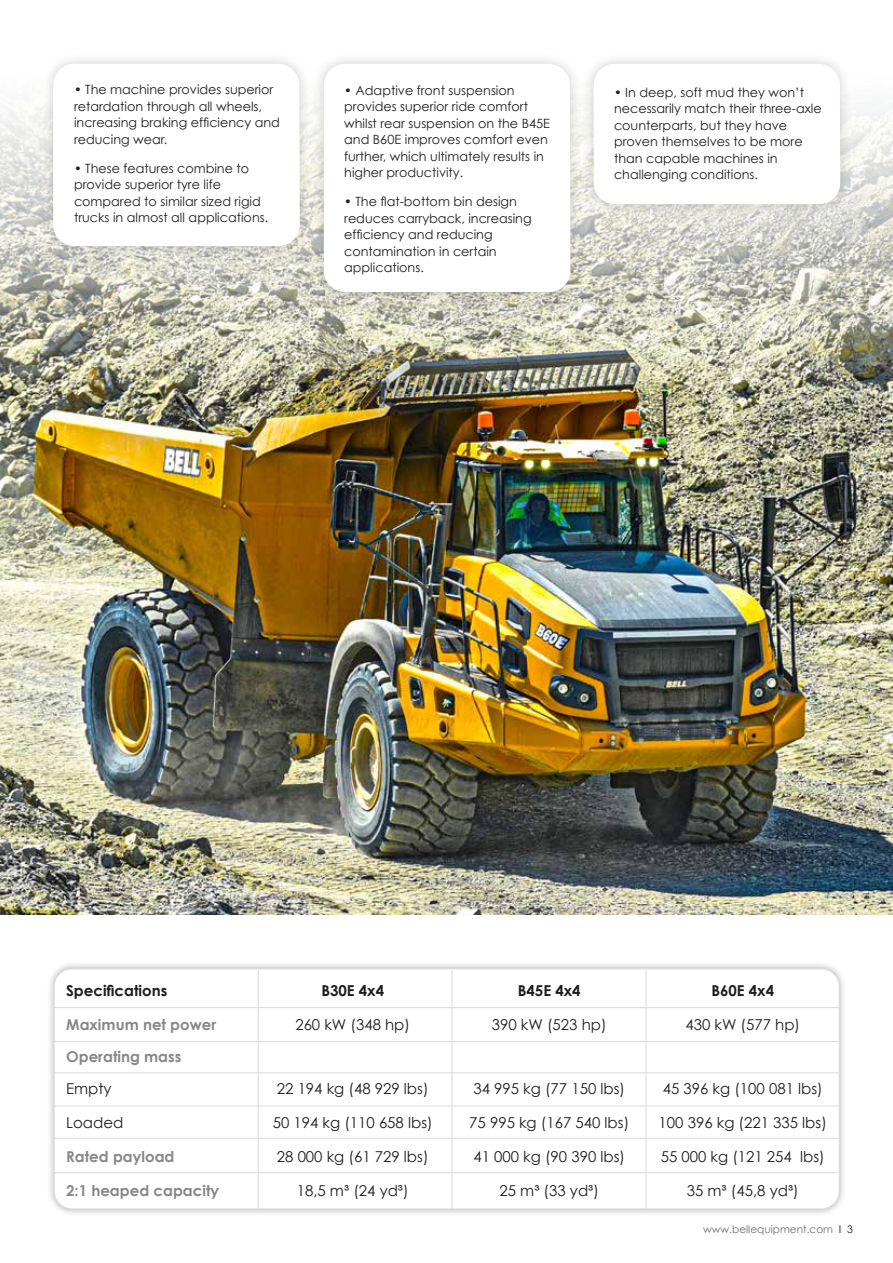
<style>
.page{position:relative;width:893px;height:1263px;background:#fff}
.page>*{position:absolute;margin:0;border:0;box-sizing:border-box;transform-origin:0 0}
.t1{font:15px "Century Gothic";color:#1d1d1b}
.t2{font:700 15px "Century Gothic";color:#878787}
.t3{font:700 15px "Century Gothic";color:#1d1d1b}
.t4{font:12.75px/16.5px "Century Gothic";color:#1d1d1b}
.t5{font:10.5px "Century Gothic";color:#706f6f}
.s1{font-weight:700}
.s2{color:#1d1d1b}
</style>
<div class="page">
<img style="left:0;top:103px;width:893px;height:812px">
<div style="left:41px;top:52px;width:270px;height:206px;background:#1d1d1b;opacity:.2"></div>
<svg style="left:53px;top:64px;width:247px;height:182px"></svg>
<div style="left:582px;top:52px;width:270px;height:164px;background:#1d1d1b;opacity:.2"></div>
<div style="left:594px;top:64px;width:246px;height:140px;background:#fff;border-radius:21px"></div>
<div style="left:312px;top:52px;width:270px;height:252px;background:#1d1d1b;opacity:.2"></div>
<svg style="left:324px;top:64px;width:246px;height:228px"></svg>
<div style="left:46px;top:961px;width:801px;height:256px;background:#1d1d1b;opacity:.3"></div>
<div style="left:54px;top:968px;width:785px;height:241px;background:#fff;border-radius:18px"></div>
<div style="left:53px;top:968px;width:787px;height:242px;border:1px solid #dadada;border-radius:18px"></div>
<hr style="left:54px;top:1007px;width:785px;height:1px;background:#dadada">
<hr style="left:646px;top:970px;width:1px;height:240px;background:#dadada">
<hr style="left:452px;top:970px;width:1px;height:240px;background:#dadada">
<hr style="left:258px;top:970px;width:1px;height:240px;background:#dadada">
<hr style="left:54px;top:1041px;width:785px;height:1px;background:#dadada">
<hr style="left:54px;top:1072px;width:785px;height:1px;background:#dadada">
<hr style="left:54px;top:1105px;width:785px;height:1px;background:#dadada">
<hr style="left:54px;top:1138px;width:785px;height:1px;background:#dadada">
<hr style="left:54px;top:1172px;width:785px;height:1px;background:#dadada">
<p class="t4" style="left:74px;top:81px;width:208px">• The machine provides superior retardation through all wheels, increasing braking efficiency and reducing wear.</p>
<p class="t4" style="left:74px;top:160px;width:196px">• These features combine to provide superior tyre life compared to similar sized rigid trucks in almost all applications.</p>
<p class="t4" style="left:344px;top:82px;width:207px">• Adaptive front suspension provides superior ride comfort whilst rear suspension on the B45E and B60E improves comfort even further, which ultimately results in higher productivity.</p>
<p class="t4" style="left:344px;top:193px;width:189px">• The flat-bottom bin design reduces carryback, increasing efficiency and reducing contamination in certain applications.</p>
<p class="t4" style="left:614px;top:84px;width:209px">• In deep, soft mud they won’t necessarily match their three-axle counterparts, but they have proven themselves to be more than capable machines in challenging conditions.</p>
<p class="t3" style="left:66px;top:981px;width:103px">Specifications</p>
<p class="t3" style="left:321px;top:981px;width:64px">B30E 4x4</p>
<p class="t3" style="left:518px;top:981px;width:64px">B45E 4x4</p>
<p class="t3" style="left:711px;top:981px;width:64px">B60E 4x4</p>
<p class="t2" style="left:66px;top:1015px;width:152px">Maximum net power</p>
<p class="t1" style="left:295px;top:1015px;width:116px">260 kW (348 hp)</p>
<p class="t1" style="left:492px;top:1015px;width:116px">390 kW (523 hp)</p>
<p class="t1" style="left:685px;top:1015px;width:116px">430 kW (577 hp)</p>
<p class="t2" style="left:66px;top:1047px;width:117px">Operating mass</p>
<p class="t1" style="left:66px;top:1079px;width:47px">Empty</p>
<p class="t1" style="left:277px;top:1079px;width:153px">22 194 kg (48 929 lbs)</p>
<p class="t1" style="left:473px;top:1079px;width:153px">34 995 kg (77 150 lbs)</p>
<p class="t1" style="left:663px;top:1079px;width:161px">45 396 kg (100 081 lbs)</p>
<p class="t1" style="left:66px;top:1113px;width:59px">Loaded</p>
<p class="t1" style="left:273px;top:1113px;width:161px">50 194 kg (110 658 lbs)</p>
<p class="t1" style="left:469px;top:1113px;width:161px">75 995 kg (167 540 lbs)</p>
<p class="t1" style="left:659px;top:1113px;width:170px">100 396 kg (221 335 lbs)</p>
<p class="t2" style="left:66px;top:1147px;width:110px">Rated payload</p>
<p class="t1" style="left:277px;top:1147px;width:153px">28 000 kg (61 729 lbs)</p>
<p class="t1" style="left:473px;top:1147px;width:153px">41 000 kg (90 390 lbs)</p>
<p class="t1" style="left:661px;top:1147px;width:166px">55 000 kg (121 254 lbs)</p>
<p class="t2" style="left:66px;top:1181px;width:155px">2:1 heaped capacity</p>
<p class="t1" style="left:297px;top:1181px;width:113px">18,5 m³ (24 yd³)</p>
<p class="t1" style="left:499px;top:1181px;width:101px">25 m³ (33 yd³)</p>
<p class="t1" style="left:687px;top:1181px;width:113px">35 m³ (45,8 yd³)</p>
<p class="t5" style="left:703px;top:1223px;width:151px">www.bellequipment.com <span class="s1">l</span> <span class="s2">3</span></p>
</div>
